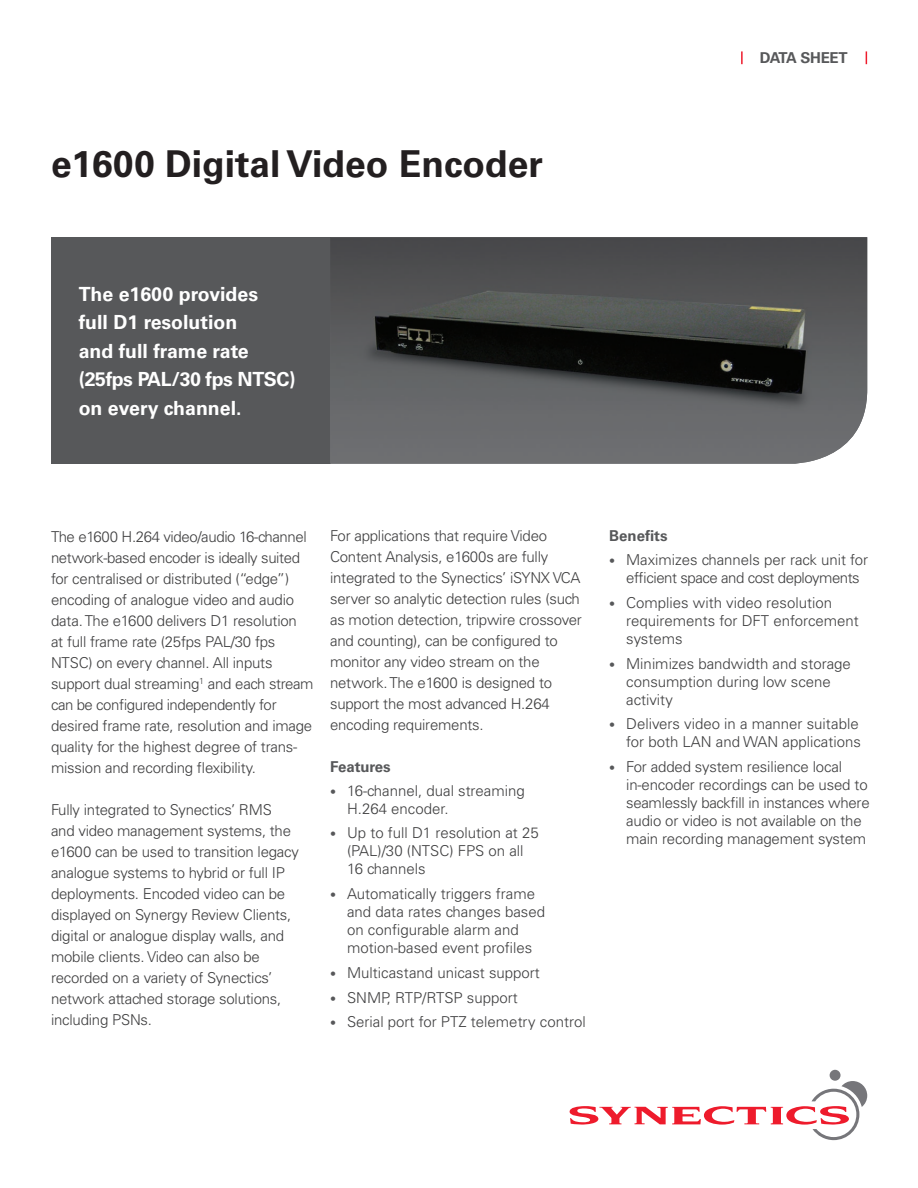
<style>
.page{position:relative;width:918px;height:1188px;background:#fff}
.page>*{position:absolute;margin:0;border:0;box-sizing:border-box;transform-origin:0 0}
.t1{font:700 37.05px "Univers";color:#231f20}
.t2{font:700 19.5px/28.5px "Univers";color:#fff}
.t3{font:300 15px/21px "Univers";letter-spacing:-.015em;color:#3e3e3f}
.t4{font:700 15px "Univers";letter-spacing:-.015em;color:#57585a}
.s1{font-size:12px;color:#57585a}
</style>
<div class="page">
<div style="left:830px;top:1070px;width:11px;height:11px;background:#76767a;border-radius:50%"></div>
<svg style="left:570px;top:1081px;width:297px;height:59px"></svg>
<svg style="left:866px;top:51px;width:1px;height:13px"></svg>
<svg style="left:741px;top:51px;width:2px;height:13px"></svg>
<div style="left:51px;top:237px;width:279px;height:227px;background:#57585a"></div>
<img style="left:330px;top:237px;width:537px;height:227px">
<h1 class="t1" style="left:51px;top:142px;width:493px">e1600 Digital Video Encoder</h1>
<h2 class="t2" style="left:79px;top:280px;width:218px">The e1600 provides<br>full D1 resolution<br>and full frame rate (25fps PAL/30 fps NTSC) on every channel.</h2>
<p class="t4" style="left:760px;top:49px;width:89px">DATA SHEET</p>
<p class="t3" style="left:51px;top:526px;width:264px">The e1600 H.264 video/audio 16-channel network-based encoder is ideally suited for centralised or distributed (“edge”) encoding of analogue video and audio data. The e1600 delivers D1 resolution<br>at full frame rate (25fps PAL/30 fps NTSC) on every channel. All inputs support dual streaming<sup>1</sup> and each stream can be configured independently for desired frame rate, resolution and image quality for the highest degree of trans&shy;mission and recording flexibility.</p>
<p class="t3" style="left:51px;top:799px;width:249px">Fully integrated to Synectics’ RMS and video management systems, the e1600 can be used to transition legacy analogue systems to hybrid or full IP deployments. Encoded video can be displayed on Synergy Review Clients, digital or analogue display walls, and mobile clients. Video can also be recorded on a variety of Synectics’ network attached storage solutions, including PSNs.</p>
<p class="t3" style="left:330px;top:525px;width:253px">For applications that require Video Content Analysis, e1600s are fully integrated to the Synectics’ iSYNX VCA server so analytic detection rules (such as motion detection, tripwire crossover and counting), can be configured to monitor any video stream on the network. The e1600 is designed to support the most advanced H.264 encoding requirements.</p>
<p class="t4" style="left:330px;top:758px;width:62px">Features</p>
<p class="t3" style="left:347px;top:781px;width:179px;line-height:18px;text-indent:-17px"><span class="s1">•</span> 16-channel, dual streaming<br>H.264 encoder.</p>
<p class="t3" style="left:347px;top:824px;width:193px;line-height:18px;text-indent:-17px"><span class="s1">•</span> Up to full D1 resolution at 25 (PAL)/30 (NTSC) FPS on all<br>16 channels</p>
<p class="t3" style="left:347px;top:885px;width:199px;line-height:18px;text-indent:-17px"><span class="s1">•</span> Automatically triggers frame and data rates changes based on configurable alarm and motion-based event profiles</p>
<p class="t3" style="left:330px;top:962px;width:211px"><span class="s1">•</span> Multicastand unicast support</p>
<p class="t3" style="left:330px;top:987px;width:189px"><span class="s1">•</span> SNMP, RTP/RTSP support</p>
<p class="t3" style="left:330px;top:1012px;width:257px"><span class="s1">•</span> Serial port for PTZ telemetry control</p>
<p class="t4" style="left:609px;top:527px;width:60px">Benefits</p>
<p class="t3" style="left:609px;top:551px;width:261px;line-height:18px;text-align:center"><span class="s1">•</span> Maximizes channels per rack unit for efficient space and cost deployments</p>
<p class="t3" style="left:626px;top:593px;width:234px;line-height:18px;text-indent:-17px"><span class="s1">•</span> Complies with video resolution requirements for DFT enforcement systems</p>
<p class="t3" style="left:626px;top:654px;width:226px;line-height:18px;text-indent:-17px"><span class="s1">•</span> Minimizes bandwidth and storage consumption during low scene activity</p>
<p class="t3" style="left:609px;top:715px;width:253px;line-height:18px;text-align:right"><span class="s1">•</span> Delivers video in a manner suitable for both LAN and WAN applications</p>
<p class="t3" style="left:626px;top:758px;width:245px;line-height:18px;text-indent:-17px"><span class="s1">•</span> For added system resilience local in-encoder recordings can be used to seamlessly backfill in instances where audio or video is not available on the main recording management system</p>
</div>
